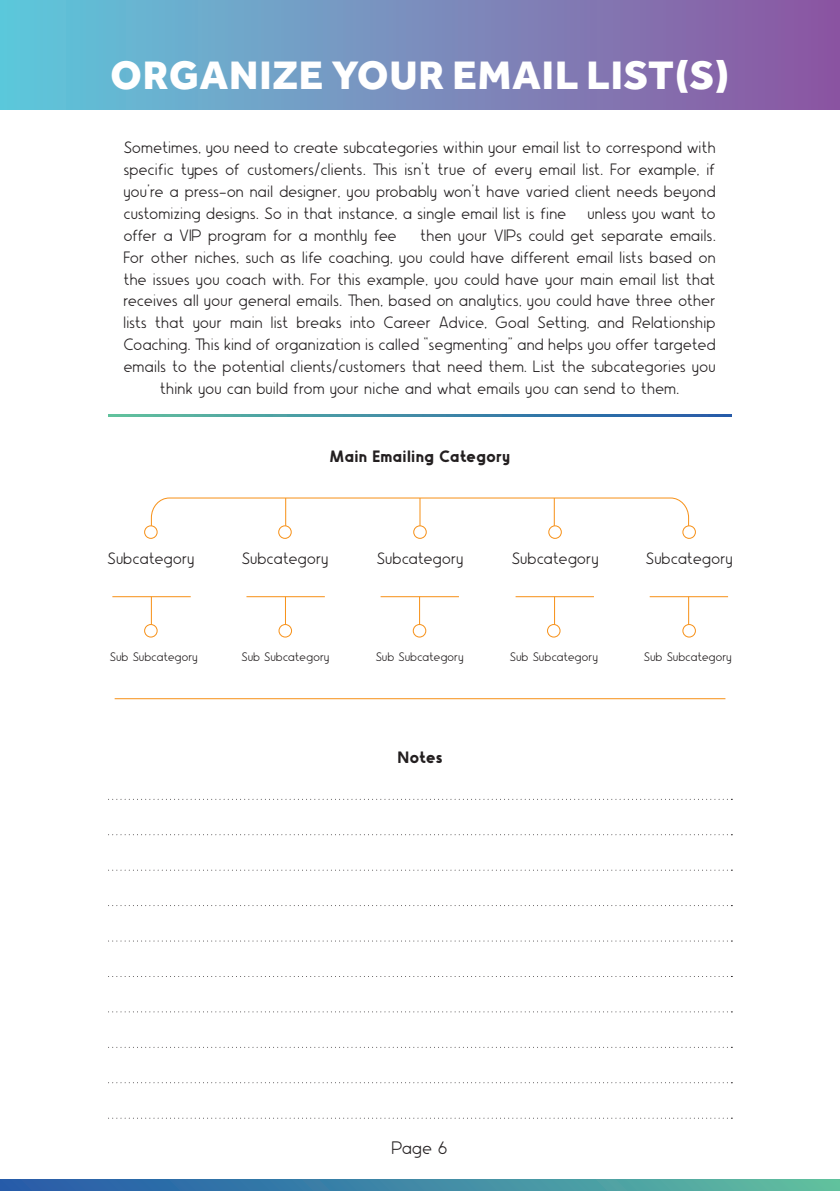
<style>
.page{position:relative;width:840px;height:1191px;background:#fff}
.page>*{position:absolute;margin:0;border:0;box-sizing:border-box;transform-origin:0 0}
.t1{font:800 41.2px "Effra";letter-spacing:.02em;color:#fff}
.t2{font:100 18px "Avocado Sans";color:#231f20}
.t3{font:100 16.4px/22px "Avocado Sans";letter-spacing:.04em;color:#231f20;text-align:center}
.t4{font:700 16.4px "Avocado Sans";letter-spacing:.04em;color:#231f20}
.t5{font:100 12.4px "Avocado Sans";letter-spacing:.04em;color:#231f20}
</style>
<div class="page">
<div style="left:0;top:0;width:839px;height:109px;background:linear-gradient(to right,#61c8db,#8f54a1)"></div>
<svg style="left:0;top:1179px;width:839px;height:12px;background:#418ba5"></svg>
<svg style="left:112px;top:1117px;width:620px;height:1px"></svg>
<svg style="left:112px;top:1082px;width:620px;height:1px"></svg>
<svg style="left:112px;top:1046px;width:620px;height:1px"></svg>
<svg style="left:112px;top:1011px;width:620px;height:1px"></svg>
<svg style="left:112px;top:976px;width:620px;height:1px"></svg>
<svg style="left:112px;top:940px;width:620px;height:1px"></svg>
<svg style="left:112px;top:905px;width:620px;height:1px"></svg>
<svg style="left:112px;top:869px;width:620px;height:1px"></svg>
<svg style="left:112px;top:834px;width:620px;height:1px"></svg>
<svg style="left:112px;top:799px;width:620px;height:1px"></svg>
<svg style="left:150px;top:497px;width:539px;height:42px"></svg>
<hr style="left:285px;top:498px;width:1px;height:40px;background:#f7931d">
<hr style="left:419px;top:498px;width:1px;height:40px;background:#f7931d">
<hr style="left:553px;top:498px;width:1px;height:40px;background:#f7931d">
<div style="left:144px;top:526px;width:13px;height:12px;background:#fff;border-radius:50%"></div>
<div style="left:144px;top:525px;width:13px;height:14px;border:1px solid #f7931d;border-radius:50%"></div>
<div style="left:278px;top:526px;width:13px;height:12px;background:#fff;border-radius:50%"></div>
<div style="left:278px;top:525px;width:13px;height:14px;border:1px solid #f7931d;border-radius:50%"></div>
<div style="left:413px;top:526px;width:13px;height:12px;background:#fff;border-radius:50%"></div>
<div style="left:413px;top:525px;width:13px;height:14px;border:1px solid #f7931d;border-radius:50%"></div>
<div style="left:548px;top:526px;width:13px;height:12px;background:#fff;border-radius:50%"></div>
<div style="left:548px;top:525px;width:13px;height:14px;border:1px solid #f7931d;border-radius:50%"></div>
<div style="left:682px;top:526px;width:13px;height:12px;background:#fff;border-radius:50%"></div>
<div style="left:682px;top:525px;width:13px;height:14px;border:1px solid #f7931d;border-radius:50%"></div>
<hr style="left:112px;top:596px;width:79px;height:1px;background:#f7931d">
<hr style="left:246px;top:596px;width:78px;height:1px;background:#f7931d">
<hr style="left:380px;top:596px;width:78px;height:1px;background:#f7931d">
<hr style="left:515px;top:596px;width:78px;height:1px;background:#f7931d">
<hr style="left:649px;top:596px;width:78px;height:1px;background:#f7931d">
<hr style="left:151px;top:596px;width:1px;height:41px;background:#f7931d">
<hr style="left:285px;top:596px;width:1px;height:41px;background:#f7931d">
<hr style="left:419px;top:596px;width:1px;height:41px;background:#f7931d">
<hr style="left:553px;top:596px;width:1px;height:41px;background:#f7931d">
<hr style="left:687px;top:596px;width:1px;height:41px;background:#f7931d">
<div style="left:144px;top:624px;width:13px;height:13px;background:#fff;border-radius:50%"></div>
<div style="left:144px;top:624px;width:13px;height:13px;border:1px solid #f7931d;border-radius:50%"></div>
<div style="left:279px;top:624px;width:12px;height:13px;background:#fff;border-radius:50%"></div>
<div style="left:278px;top:624px;width:14px;height:13px;border:1px solid #f7931d;border-radius:50%"></div>
<div style="left:413px;top:624px;width:12px;height:13px;background:#fff;border-radius:50%"></div>
<div style="left:412px;top:624px;width:14px;height:13px;border:1px solid #f7931d;border-radius:50%"></div>
<svg style="left:547px;top:624px;width:12px;height:13px"></svg>
<div style="left:546px;top:624px;width:14px;height:13px;border:1px solid #f7931d;border-radius:50%"></div>
<div style="left:682px;top:624px;width:13px;height:13px;background:#fff;border-radius:50%"></div>
<div style="left:682px;top:624px;width:13px;height:13px;border:1px solid #f7931d;border-radius:50%"></div>
<hr style="left:115px;top:698px;width:610px;height:1px;background:#f7931d">
<svg style="left:108px;top:414px;width:623px;height:2px"></svg>
<p class="t1" style="left:110px;top:50px;width:620px">ORGANIZE YOUR EMAIL LIST(S)</p>
<p class="t3" style="left:124px;top:137px;width:593px">Sometimes, you need to create subcategories within your email list to correspond with specific types of customers/clients. This isn’t true of every email list. For example, if you’re a press-on nail designer, you probably won’t have varied client needs beyond customizing designs. So in that instance, a single email list is fine — unless you want to offer a VIP program for a monthly fee — then your VIPs could get separate emails.<br>For other niches, such as life coaching, you could have different email lists based on the issues you coach with. For this example, you could have your main email list that receives all your general emails. Then, based on analytics, you could have three other lists that your main list breaks into Career Advice, Goal Setting, and Relationship Coaching. This kind of organization is called “segmenting” and helps you offer targeted emails to the potential clients/customers that need them. List the subcategories you think you can build from your niche and what emails you can send to them.</p>
<p class="t4" style="left:330px;top:449px;width:181px">Main Emailing Category</p>
<p class="t3" style="left:108px;top:548px;width:88px">Subcategory</p>
<p class="t3" style="left:241px;top:548px;width:88px">Subcategory</p>
<p class="t3" style="left:376px;top:548px;width:88px">Subcategory</p>
<p class="t3" style="left:511px;top:548px;width:88px">Subcategory</p>
<p class="t3" style="left:645px;top:548px;width:88px">Subcategory</p>
<p class="t5" style="left:110px;top:650px;width:89px">Sub Subcategory</p>
<p class="t5" style="left:241px;top:650px;width:89px">Sub Subcategory</p>
<p class="t5" style="left:375px;top:650px;width:89px">Sub Subcategory</p>
<p class="t5" style="left:509px;top:650px;width:89px">Sub Subcategory</p>
<p class="t5" style="left:643px;top:650px;width:89px">Sub Subcategory</p>
<p class="t4" style="left:397px;top:749px;width:46px">Notes</p>
<p class="t2" style="left:392px;top:1139px;width:57px">Page 6</p>
</div>
